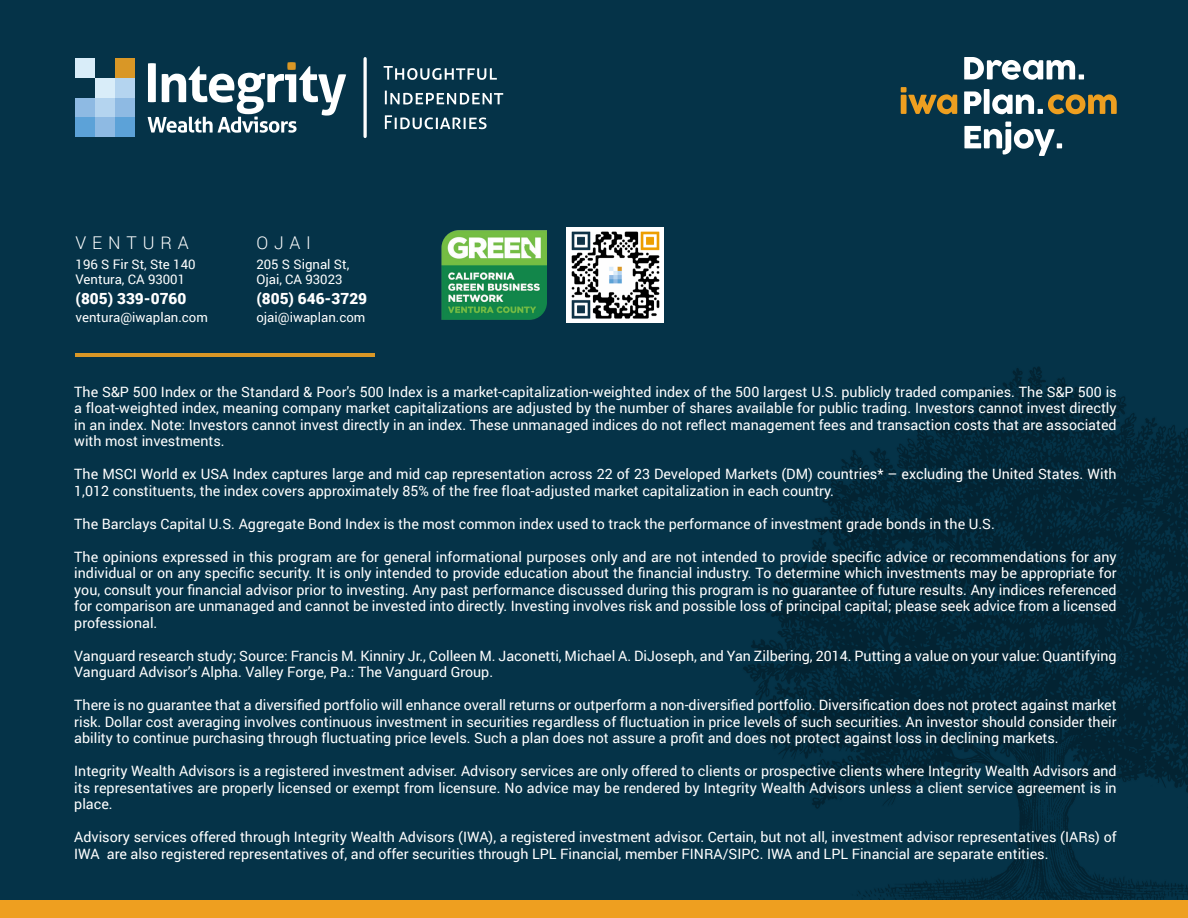
<style>
.page{position:relative;width:1188px;height:918px;background:#053348}
.page>*{position:absolute;margin:0;border:0;box-sizing:border-box;transform-origin:0 0}
.t1{font:300 17.55px "Roboto";letter-spacing:.335em;color:#fff}
.t2{font:900 15.45px "Roboto";color:#fff}
.t3{font:14.25px/16.5px "Roboto";color:#fff;text-align:justify}
.t4{font:13.2px "Roboto";color:#fff}
</style>
<div class="page">
<img style="left:743px;top:366px;width:445px;height:534px">
<hr style="left:76px;top:353px;width:299px;height:3px;background:#d99726">
<svg style="left:148px;top:62px;width:198px;height:71px"></svg>
<div style="left:76px;top:98px;width:19px;height:20px;background:#8ebae3"></div>
<div style="left:115px;top:59px;width:20px;height:19px;background:#d99726"></div>
<div style="left:95px;top:98px;width:20px;height:20px;background:#b4d4ef"></div>
<div style="left:115px;top:78px;width:20px;height:20px;background:#b4d4ef"></div>
<div style="left:95px;top:78px;width:20px;height:20px;background:#d9edf9"></div>
<div style="left:76px;top:59px;width:19px;height:19px;background:#d9edf9"></div>
<div style="left:115px;top:98px;width:20px;height:20px;background:#8ebae3"></div>
<div style="left:76px;top:118px;width:19px;height:19px;background:#5ca2d8"></div>
<div style="left:95px;top:118px;width:20px;height:19px;background:#8ebae3"></div>
<div style="left:115px;top:118px;width:20px;height:19px;background:#5ca2d8"></div>
<svg style="left:384px;top:66px;width:113px;height:14px"></svg>
<svg style="left:385px;top:91px;width:118px;height:14px"></svg>
<svg style="left:385px;top:115px;width:102px;height:14px"></svg>
<svg style="left:363px;top:59px;width:4px;height:77px"></svg>
<img style="left:441px;top:230px;width:106px;height:90px">
<svg style="left:964px;top:57px;width:120px;height:23px"></svg>
<svg style="left:964px;top:122px;width:98px;height:34px"></svg>
<svg style="left:901px;top:87px;width:56px;height:27px"></svg>
<svg style="left:964px;top:89px;width:153px;height:25px"></svg>
<div style="left:0;top:900px;width:1188px;height:18px;background:#ee9f20"></div>
<img style="left:567px;top:228px;width:97px;height:94px">
<p class="t1" style="left:76px;top:231px;width:115px">VENTURA</p>
<p class="t4" style="left:76px;top:255px;width:121px">196 S Fir St, Ste 140</p>
<p class="t4" style="left:76px;top:270px;width:111px">Ventura, CA 93001</p>
<p class="t2" style="left:76px;top:288px;width:112px">(805) 339-0760</p>
<p class="t4" style="left:76px;top:308px;width:134px">ventura@iwaplan.com</p>
<p class="t1" style="left:256px;top:231px;width:56px">OJAI</p>
<p class="t4" style="left:256px;top:255px;width:94px">205 S Signal St,</p>
<p class="t4" style="left:256px;top:270px;width:88px">Ojai, CA 93023</p>
<p class="t2" style="left:256px;top:288px;width:112px">(805) 646-3729</p>
<p class="t4" style="left:256px;top:308px;width:111px">ojai@iwaplan.com</p>
<p class="t3" style="left:74px;top:383px;width:1044px">The S&amp;P 500 Index or the Standard &amp; Poor's 500 Index is a market-capitalization-weighted index of the 500 largest U.S. publicly traded companies. The S&amp;P 500 is a float-weighted index, meaning company market capitalizations are adjusted by the number of shares available for public trading. Investors cannot invest directly in an index. Note: Investors cannot invest directly in an index. These unmanaged indices do not reflect management fees and transaction costs that are associated with most investments.</p>
<p class="t3" style="left:74px;top:466px;width:1044px">The MSCI World ex USA Index captures large and mid cap representation across 22 of 23 Developed Markets (DM) countries* – excluding the United States. With<br>1,012 constituents, the index covers approximately 85% of the free float-adjusted market capitalization in each country.</p>
<p class="t3" style="left:74px;top:515px;width:922px">The Barclays Capital U.S. Aggregate Bond Index is the most common index used to track the performance of investment grade bonds in the U.S.</p>
<p class="t3" style="left:74px;top:548px;width:1044px">The opinions expressed in this program are for general informational purposes only and are not intended to provide specific advice or recommendations for any individual or on any specific security. It is only intended to provide education about the financial industry. To determine which investments may be appropriate for you, consult your financial advisor prior to investing. Any past performance discussed during this program is no guarantee of future results. Any indices referenced for comparison are unmanaged and cannot be invested into directly. Investing involves risk and possible loss of principal capital; please seek advice from a licensed professional.</p>
<p class="t3" style="left:74px;top:647px;width:1044px">Vanguard research study; Source: Francis M. Kinniry Jr., Colleen M. Jaconetti, Michael A. DiJoseph, and Yan Zilbering, 2014. Putting a value on your value: Quantifying<br>Vanguard Advisor’s Alpha. Valley Forge, Pa.: The Vanguard Group.</p>
<p class="t3" style="left:74px;top:697px;width:1044px">There is no guarantee that a diversified portfolio will enhance overall returns or outperform a non-diversified portfolio. Diversification does not protect against market risk. Dollar cost averaging involves continuous investment in securities regardless of fluctuation in price levels of such securities. An investor should consider their ability to continue purchasing through fluctuating price levels. Such a plan does not assure a profit and does not protect against loss in declining markets.</p>
<p class="t3" style="left:74px;top:763px;width:1044px">Integrity Wealth Advisors is a registered investment adviser. Advisory services are only offered to clients or prospective clients where Integrity Wealth Advisors and its representatives are properly licensed or exempt from licensure. No advice may be rendered by Integrity Wealth Advisors unless a client service agreement is in place.</p>
<p class="t3" style="left:74px;top:829px;width:1044px">Advisory services offered through Integrity Wealth Advisors (IWA), a registered investment advisor. Certain, but not all, investment advisor representatives (IARs) of<br>IWA are also registered representatives of, and offer securities through LPL Financial, member FINRA/SIPC. IWA and LPL Financial are separate entities.</p>
</div>
